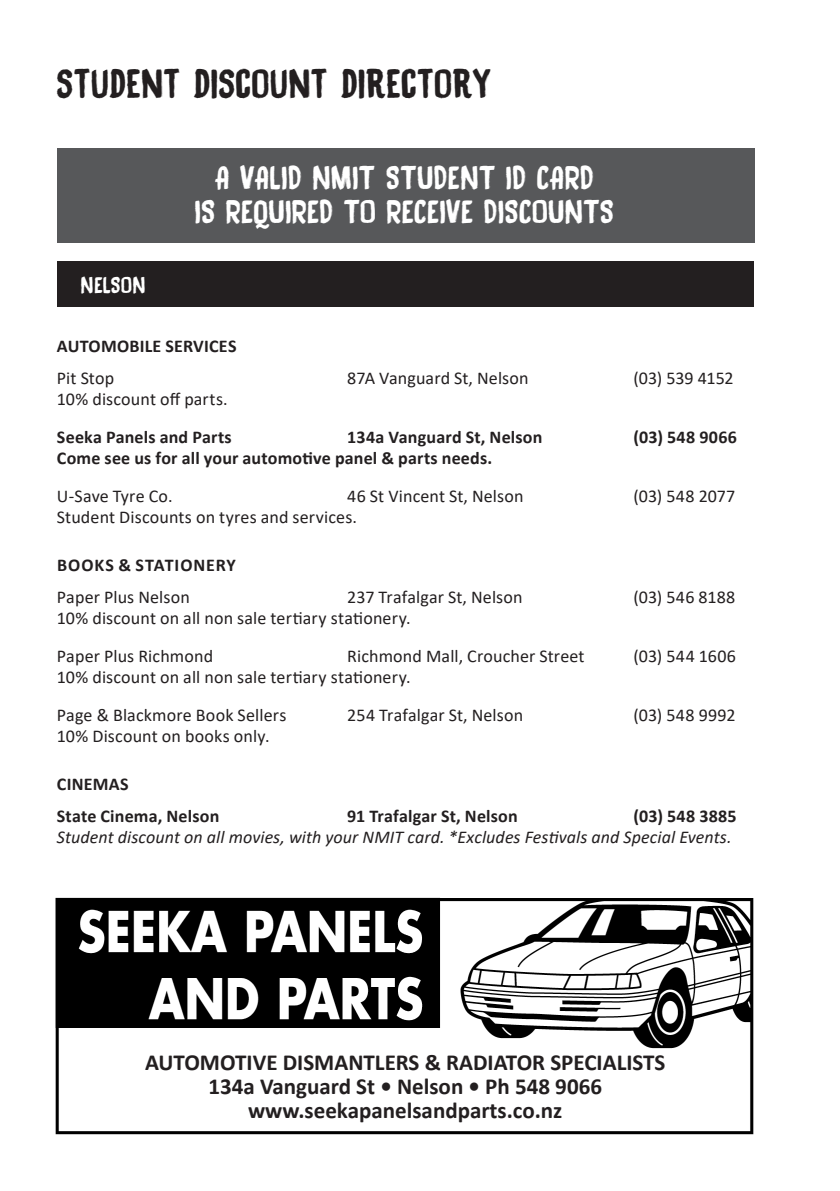
<style>
.page{position:relative;width:840px;height:1191px;background:#fff}
.page>*{position:absolute;margin:0;border:0;box-sizing:border-box;transform-origin:0 0}
.t1{font:35.8px "Black Bamboo";letter-spacing:-.005em;color:#231f20}
.t2{font:28.6px "Black Bamboo";letter-spacing:-.005em;color:#fff}
.t3{font:700 23px "Calibri";color:#231f20}
.t4{font:20px "Black Bamboo";letter-spacing:.01em;color:#fff}
.t5{font:18px "Calibri";letter-spacing:.01em;color:#231f20}
.t6{font:700 18px "Calibri";letter-spacing:.01em;color:#231f20}
.t7{font:italic 18px "Calibri";letter-spacing:.005em;color:#231f20}
.t8{font:700 18px "Calibri";letter-spacing:.05em;color:#231f20}
</style>
<div class="page">
<div style="left:57px;top:148px;width:697px;height:94px;background:#57585a"></div>
<div style="left:58px;top:261px;width:695px;height:46px;background:#231f20"></div>
<img style="left:55px;top:897px;width:699px;height:238px">
<div style="left:65px;top:1061px;width:679px;height:63px;background:#fff"></div>
<p class="t1" style="left:56px;top:57px;width:436px">STUDENT DISCOUNT DIRECTORY</p>
<p class="t4" style="left:81px;top:270px;width:67px">NELSON</p>
<p class="t2" style="left:214px;top:156px;width:381px">A VALID NMIT STUDENT ID CARD</p>
<p class="t2" style="left:194px;top:191px;width:420px">IS REQUIRED TO RECEIVE DISCOUNTS</p>
<p class="t6" style="left:57px;top:333px;width:181px">AUTOMOBILE SERVICES</p>
<p class="t5" style="left:57px;top:365px;width:59px">Pit Stop</p>
<p class="t5" style="left:347px;top:365px;width:183px">87A Vanguard St, Nelson</p>
<p class="t5" style="left:633px;top:365px;width:102px">(03) 539 4152</p>
<p class="t5" style="left:57px;top:386px;width:172px">10% discount off parts.</p>
<p class="t6" style="left:57px;top:424px;width:176px">Seeka Panels and Parts</p>
<p class="t6" style="left:347px;top:424px;width:197px">134a Vanguard St, Nelson</p>
<p class="t6" style="left:633px;top:424px;width:105px">(03) 548 9066</p>
<p class="t6" style="left:57px;top:445px;width:436px">Come see us for all your automotive panel &amp; parts needs.</p>
<p class="t5" style="left:57px;top:483px;width:117px">U-Save Tyre Co.</p>
<p class="t5" style="left:347px;top:483px;width:178px">46 St Vincent St, Nelson</p>
<p class="t5" style="left:633px;top:483px;width:103px">(03) 548 2077</p>
<p class="t5" style="left:57px;top:504px;width:301px">Student Discounts on tyres and services.</p>
<p class="t8" style="left:57px;top:552px;width:180px">BOOKS &amp; STATIONERY</p>
<p class="t5" style="left:57px;top:584px;width:134px">Paper Plus Nelson</p>
<p class="t5" style="left:347px;top:584px;width:177px">237 Trafalgar St, Nelson</p>
<p class="t5" style="left:633px;top:584px;width:103px">(03) 546 8188</p>
<p class="t5" style="left:57px;top:605px;width:355px">10% discount on all non sale tertiary stationery.</p>
<p class="t5" style="left:57px;top:643px;width:158px">Paper Plus Richmond</p>
<p class="t5" style="left:347px;top:643px;width:239px">Richmond Mall, Croucher Street</p>
<p class="t5" style="left:633px;top:643px;width:104px">(03) 544 1606</p>
<p class="t5" style="left:57px;top:664px;width:355px">10% discount on all non sale tertiary stationery.</p>
<p class="t5" style="left:57px;top:702px;width:231px">Page &amp; Blackmore Book Sellers</p>
<p class="t5" style="left:347px;top:702px;width:177px">254 Trafalgar St, Nelson</p>
<p class="t5" style="left:633px;top:702px;width:103px">(03) 548 9992</p>
<p class="t5" style="left:57px;top:723px;width:214px">10% Discount on books only.</p>
<p class="t6" style="left:57px;top:771px;width:73px">CINEMAS</p>
<p class="t6" style="left:57px;top:803px;width:164px">State Cinema, Nelson</p>
<p class="t6" style="left:347px;top:803px;width:172px">91 Trafalgar St, Nelson</p>
<p class="t6" style="left:633px;top:803px;width:104px">(03) 548 3885</p>
<p class="t7" style="left:57px;top:824px;width:676px">Student discount on all movies, with your NMIT card. *Excludes Festivals and Special Events.</p>
<p class="t3" style="left:145px;top:1045px;width:521px">AUTOMOTIVE DISMANTLERS &amp; RADIATOR SPECIALISTS</p>
<p class="t3" style="left:208px;top:1069px;width:395px">134a Vanguard St • Nelson • Ph 548 9066</p>
<p class="t3" style="left:248px;top:1093px;width:316px">www.seekapanelsandparts.co.nz</p>
</div>
